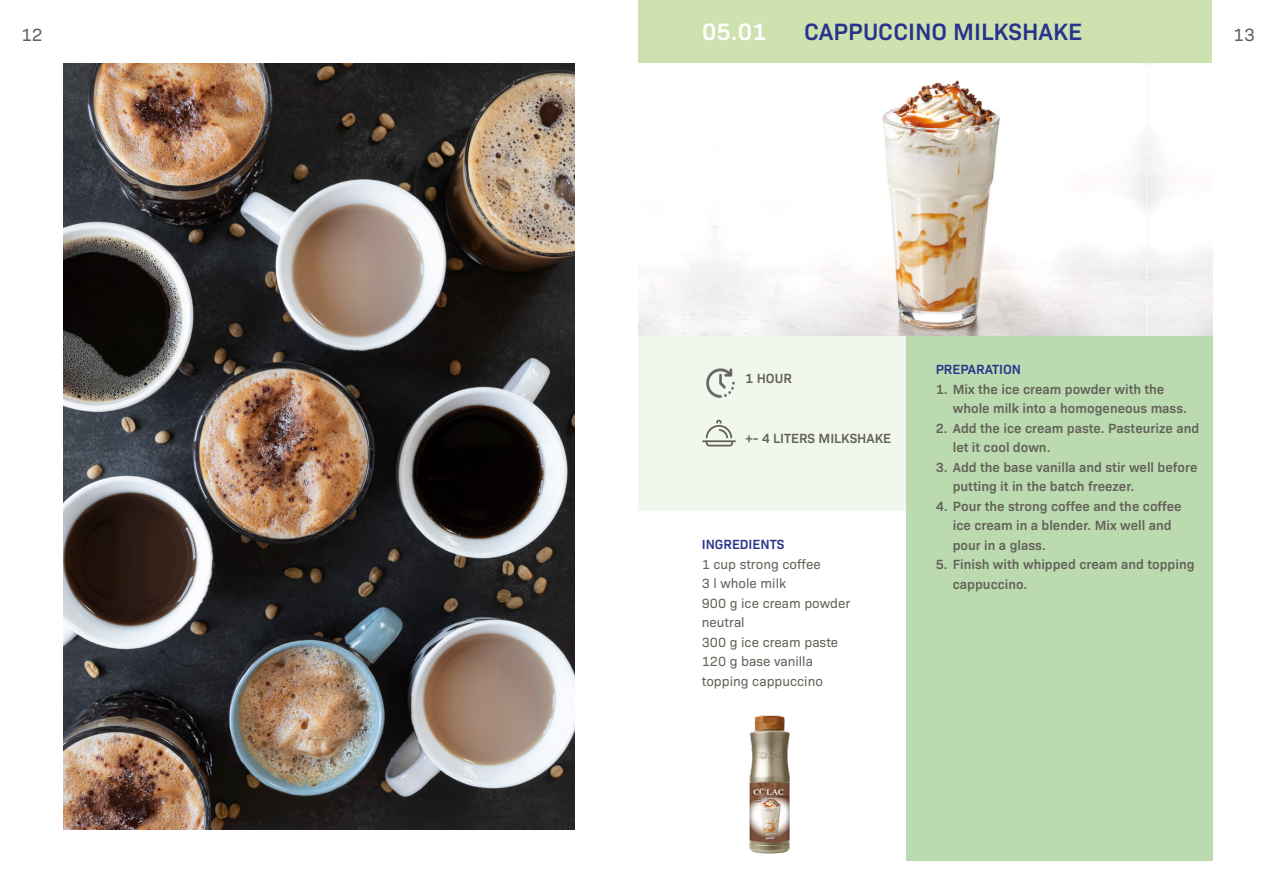
<style>
.page{position:relative;width:1276px;height:893px;background:#fff}
.page>*{position:absolute;margin:0;border:0;box-sizing:border-box;transform-origin:0 0}
.t1{font:600 24px "Bio Sans";color:#28348b}
.t2{font:600 24px "Bio Sans";color:#fff}
.t3{font:18px "Bio Sans";color:#636259}
.t4{font:600 13.5px/19.5px "Bio Sans";color:#636259}
.t5{font:13.5px/19.5px "Bio Sans";color:#636259}
.t6{font:600 13.5px "Bio Sans";color:#28348b}
</style>
<div class="page">
<div style="left:638px;top:64px;width:574px;height:446px;background:#f2f7ed"></div>
<img style="left:64px;top:64px;width:510px;height:765px">
<div style="left:638px;top:0;width:574px;height:64px;background:#cee2b0"></div>
<div style="left:906px;top:335px;width:306px;height:526px;background:#bbdaaf"></div>
<img style="left:638px;top:64px;width:574px;height:271px">
<svg style="left:702px;top:420px;width:33px;height:26px"></svg>
<img style="left:706px;top:368px;width:29px;height:30px">
<img style="left:749px;top:715px;width:41px;height:139px">
<h2 class="t3" style="left:21px;top:21px;width:23px">12</h2>
<h1 class="t2" style="left:702px;top:14px;width:66px">05.01</h1>
<h1 class="t1" style="left:804px;top:14px;width:279px">CAPPUCCINO MILKSHAKE</h1>
<h2 class="t3" style="left:1233px;top:21px;width:23px">13</h2>
<p class="t4" style="left:745px;top:367px;width:48px">1 HOUR</p>
<p class="t4" style="left:745px;top:427px;width:147px">+- 4 LITERS MILKSHAKE</p>
<p class="t6" style="left:702px;top:534px;width:84px">INGREDIENTS</p>
<p class="t5" style="left:702px;top:553px;width:150px">1 cup strong coffee<br>3 l whole milk<br>900 g ice cream powder neutral<br>300 g ice cream paste<br>120 g base vanilla topping cappuccino</p>
<p class="t6" style="left:935px;top:359px;width:87px">PREPARATION</p>
<p class="t4" style="left:952px;top:378px;width:236px;text-indent:-17px">1. Mix the ice cream powder with the whole milk into a homogeneous mass.</p>
<p class="t4" style="left:952px;top:417px;width:248px;text-indent:-17px">2. Add the ice cream paste. Pasteurize and let it cool down.</p>
<p class="t4" style="left:952px;top:456px;width:246px;text-indent:-17px">3. Add the base vanilla and stir well before putting it in the batch freezer.</p>
<p class="t4" style="left:952px;top:495px;width:230px;text-indent:-17px">4. Pour the strong coffee and the coffee ice cream in a blender. Mix well and pour in a glass.</p>
<p class="t4" style="left:952px;top:553px;width:243px;text-indent:-17px">5. Finish with whipped cream and topping cappuccino.</p>
</div>
